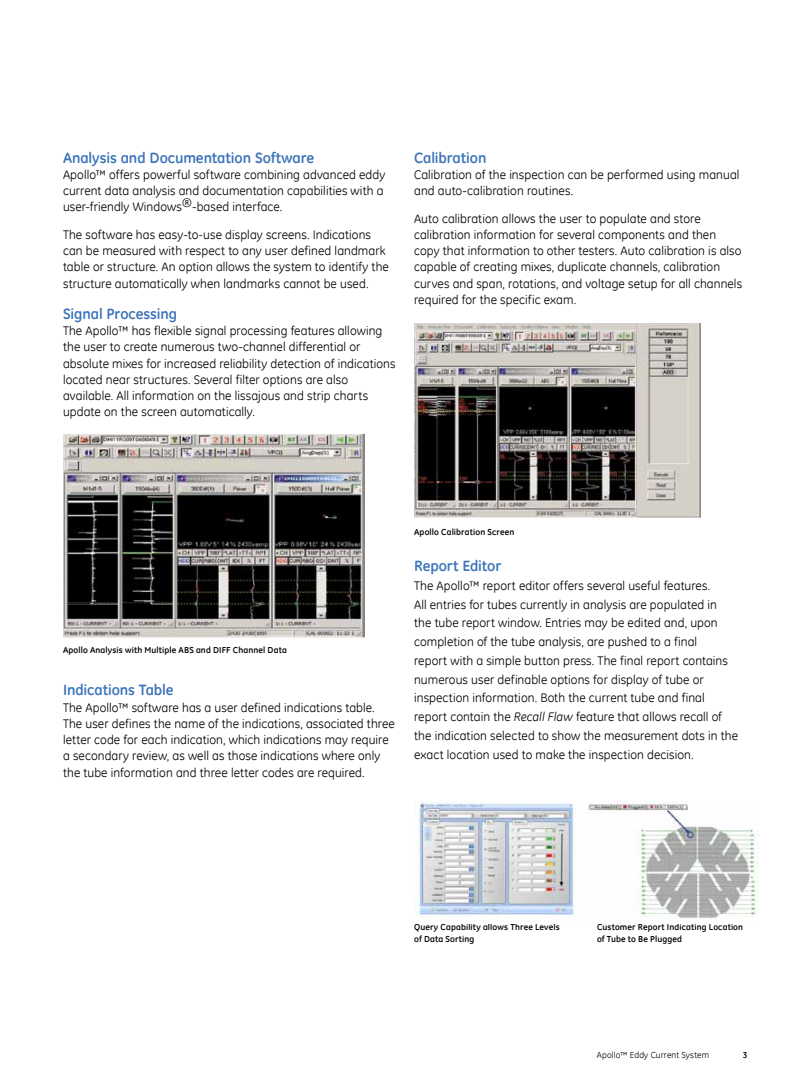
<style>
.page{position:relative;width:788px;height:1080px;background:#fff}
.page>*{position:absolute;margin:0;border:0;box-sizing:border-box;transform-origin:0 0}
.t1{font:700 15px "GE Inspira";letter-spacing:-.005em;color:#3b73b9}
.t2{font:12.5px/16.2px "GE Inspira";letter-spacing:.005em;color:#000}
.t3{font:700 8.75px/11.2px "GE Inspira";letter-spacing:.015em;color:#000}
.t4{font:8.75px "GE Inspira";letter-spacing:.02em;color:#000}
.s1{font-style:italic}
</style>
<div class="page">
<img style="left:414px;top:323px;width:286px;height:195px">
<img style="left:63px;top:434px;width:302px;height:204px">
<img style="left:414px;top:801px;width:344px;height:118px">
<p class="t1" style="left:63px;top:148px;width:253px">Analysis and Documentation Software</p>
<p class="t2" style="left:63px;top:166px;width:324px">Apollo™ offers powerful software combining advanced eddy current data analysis and documentation capabilities with a user-friendly Windows®-based interface.</p>
<p class="t2" style="left:63px;top:226px;width:327px">The software has easy-to-use display screens. Indications can be measured with respect to any user defined landmark table or structure. An option allows the system to identify the structure automatically when landmarks cannot be used.</p>
<p class="t1" style="left:63px;top:304px;width:116px">Signal Processing</p>
<p class="t2" style="left:63px;top:322px;width:334px">The Apollo™ has flexible signal processing features allowing the user to create numerous two-channel differential or absolute mixes for increased reliability detection of indications located near structures. Several filter options are also available. All information on the lissajous and strip charts update on the screen automatically.</p>
<p class="t1" style="left:414px;top:148px;width:74px">Calibration</p>
<p class="t2" style="left:414px;top:166px;width:327px">Calibration of the inspection can be performed using manual and auto-calibration routines.</p>
<p class="t2" style="left:414px;top:210px;width:329px">Auto calibration allows the user to populate and store calibration information for several components and then copy that information to other testers. Auto calibration is also capable of creating mixes, duplicate channels, calibration curves and span, rotations, and voltage setup for all channels required for the specific exam.</p>
<p class="t3" style="left:63px;top:645px;width:225px">Apollo Analysis with Multiple ABS and DIFF Channel Data</p>
<p class="t1" style="left:63px;top:680px;width:112px">Indications Table</p>
<p class="t2" style="left:63px;top:699px;width:333px">The Apollo™ software has a user defined indications table.<br>The user defines the name of the indications, associated three letter code for each indication, which indications may require a secondary review, as well as those indications where only the tube information and three letter codes are required.</p>
<p class="t3" style="left:414px;top:526px;width:102px">Apollo Calibration Screen</p>
<p class="t1" style="left:414px;top:556px;width:89px">Report Editor</p>
<p class="t2" style="left:414px;top:576px;width:325px;line-height:18.8px">The Apollo™ report editor offers several useful features.<br>All entries for tubes currently in analysis are populated in<br>the tube report window. Entries may be edited and, upon completion of the tube analysis, are pushed to a final<br>report with a simple button press. The final report contains numerous user definable options for display of tube or inspection information. Both the current tube and final report contain the <span class="s1">Recall Flaw</span> feature that allows recall of the indication selected to show the measurement dots in the exact location used to make the inspection decision.</p>
<p class="t3" style="left:414px;top:921px;width:147px">Query Capability allows Three Levels of Data Sorting</p>
<p class="t3" style="left:597px;top:921px;width:148px">Customer Report Indicating Location of Tube to Be Plugged</p>
<p class="t4" style="left:597px;top:1049px;width:114px">Apollo™ Eddy Current System</p>
<p class="t3" style="left:742px;top:1049px;width:6px">3</p>
</div>
